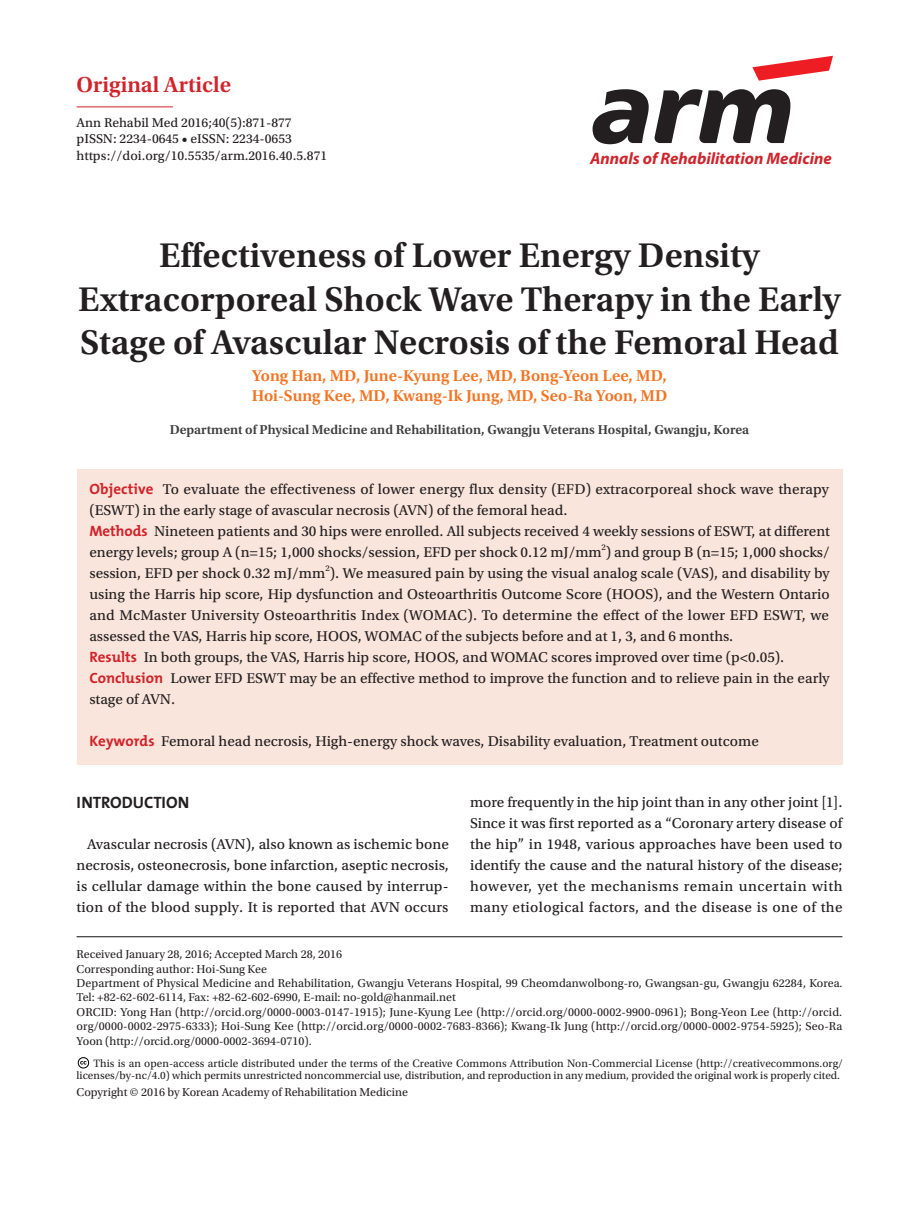
<style>
.page{position:relative;width:919px;height:1217px;background:#fff}
.page>*{position:absolute;margin:0;border:0;box-sizing:border-box;transform-origin:0 0}
.t1{font:600 36px/43.2px "Utopia Std";color:#231f20;text-align:center}
.t2{font:600 22.8px "Utopia Std";color:#d1232a}
.t3{font:italic 700 16.65px "Myriad Pro";color:#d1232a}
.t4{font:600 16.5px/19.8px "Utopia Std";color:#f47321}
.t5{font:700 16.5px "The Mix";color:#231f20}
.t6{font:15px/21px "Utopia Std Capt";color:#231f20;text-align:justify}
.t7{font:13.5px/16.2px "Utopia Std Capt";color:#231f20}
.t8{font:600 13.5px "Utopia Std";color:#3e3e3f}
.t9{font:12px/14.4px "Utopia Std";letter-spacing:.005em;color:#231f20}
.t10{font:11.25px/12px "Utopia Std";color:#231f20;text-align:right}
.t11{font:8.7px "Utopia Std Capt";color:#231f20}
.s1{font-family:"The Mix";font-weight:700;color:#d1232a}
</style>
<div class="page">
<svg style="left:592px;top:89px;width:198px;height:55px"></svg>
<svg style="left:752px;top:56px;width:81px;height:25px"></svg>
<hr style="left:77px;top:106px;width:96px;height:1px;background:#d1232a">
<div style="left:77px;top:469px;width:765px;height:295px;background:#f9e5dc"></div>
<hr style="left:77px;top:935px;width:765px;height:2px;background:#231f20">
<svg style="left:77px;top:1057px;width:13px;height:12px"></svg>
<h2 class="t2" style="left:77px;top:72px;width:156px">Original Article</h2>
<p class="t7" style="left:77px;top:115px;width:252px">Ann Rehabil Med 2016;40(5):871-877 pISSN: 2234-0645 • eISSN: 2234-0653 https://doi.org/10.5535/arm.2016.40.5.871</p>
<p class="t3" style="left:590px;top:147px;width:243px">Annals of Rehabilitation Medicine</p>
<h1 class="t1" style="left:78px;top:234px;width:764px">Effectiveness of Lower Energy Density<br>Extracorporeal Shock Wave Therapy in the Early<br>Stage of Avascular Necrosis of the Femoral Head</h1>
<p class="t4" style="left:252px;top:365px;width:417px">Yong Han, MD, June-Kyung Lee, MD, Bong-Yeon Lee, MD,<br>Hoi-Sung Kee, MD, Kwang-Ik Jung, MD, Seo-Ra Yoon, MD</p>
<p class="t8" style="left:170px;top:422px;width:581px">Department of Physical Medicine and Rehabilitation, Gwangju Veterans Hospital, Gwangju, Korea</p>
<p class="t6" style="left:89px;top:479px;width:742px;text-align:left"><span class="s1">Objective</span> To evaluate the effectiveness of lower energy flux density (EFD) extracorporeal shock wave therapy (ESWT) in the early stage of avascular necrosis (AVN) of the femoral head.<br><span class="s1">Methods</span> Nineteen patients and 30 hips were enrolled. All subjects received 4 weekly sessions of ESWT, at different energy levels; group A (n=15; 1,000 shocks/session, EFD per shock 0.12 mJ/mm ) and group B (n=15; 1,000 shocks/</p>
<p class="t11" style="left:601px;top:542px;width:6px">2</p>
<p class="t6" style="left:89px;top:563px;width:741px">session, EFD per shock 0.32 mJ/mm ). We measured pain by using the visual analog scale (VAS), and disability by</p>
<p class="t11" style="left:325px;top:563px;width:6px">2</p>
<p class="t6" style="left:89px;top:584px;width:741px;text-align:left">using the Harris hip score, Hip dysfunction and Osteoarthritis Outcome Score (HOOS), and the Western Ontario and McMaster University Osteoarthritis Index (WOMAC). To determine the effect of the lower EFD ESWT, we assessed the VAS, Harris hip score, HOOS, WOMAC of the subjects before and at 1, 3, and 6 months.<br><span class="s1">Results</span> In both groups, the VAS, Harris hip score, HOOS, and WOMAC scores improved over time (p&lt;0.05).<br><span class="s1">Conclusion</span> Lower EFD ESWT may be an effective method to improve the function and to relieve pain in the early stage of AVN.</p>
<p class="t6" style="left:89px;top:731px;width:671px"><span class="s1">Keywords</span> Femoral head necrosis, High-energy shock waves, Disability evaluation, Treatment outcome</p>
<p class="t5" style="left:77px;top:788px;width:114px">INTRODUCTION</p>
<p class="t6" style="left:77px;top:833px;width:374px;text-indent:11px">Avascular necrosis (AVN), also known as ischemic bone necrosis, osteonecrosis, bone infarction, aseptic necrosis, is cellular damage within the bone caused by interrup&shy;tion of the blood supply. It is reported that AVN occurs</p>
<p class="t6" style="left:470px;top:791px;width:374px">more frequently in the hip joint than in any other joint [1].<br>Since it was first reported as a “Coronary artery disease of the hip” in 1948, various approaches have been used to identify the cause and the natural history of the disease; however, yet the mechanisms remain uncertain with many etiological factors, and the disease is one of the</p>
<p class="t9" style="left:77px;top:947px;width:767px">Received January 28, 2016; Accepted March 28, 2016<br>Corresponding author: Hoi-Sung Kee<br>Department of Physical Medicine and Rehabilitation, Gwangju Veterans Hospital, 99 Cheomdanwolbong-ro, Gwangsan-gu, Gwangju 62284, Korea.<br>Tel: +82-62-602-6114, Fax: +82-62-602-6990, E-mail: no-gold@hanmail.net<br>ORCID: Yong Han (http://orcid.org/0000-0003-0147-1915); June-Kyung Lee (http://orcid.org/0000-0002-9900-0961); Bong-Yeon Lee (http://orcid. org/0000-0002-2975-6333); Hoi-Sung Kee (http://orcid.org/0000-0002-7683-8366); Kwang-Ik Jung (http://orcid.org/0000-0002-9754-5925); Seo-Ra Yoon (http://orcid.org/0000-0002-3694-0710).</p>
<p class="t10" style="left:77px;top:1057px;width:767px">This is an open-access article distributed under the terms of the Creative Commons Attribution Non-Commercial License (http://creativecommons.org/ licenses/by-nc/4.0) which permits unrestricted noncommercial use, distribution, and reproduction in any medium, provided the original work is properly cited.</p>
<p class="t9" style="left:77px;top:1084px;width:333px">Copyright © 2016 by Korean Academy of Rehabilitation Medicine</p>
</div>
